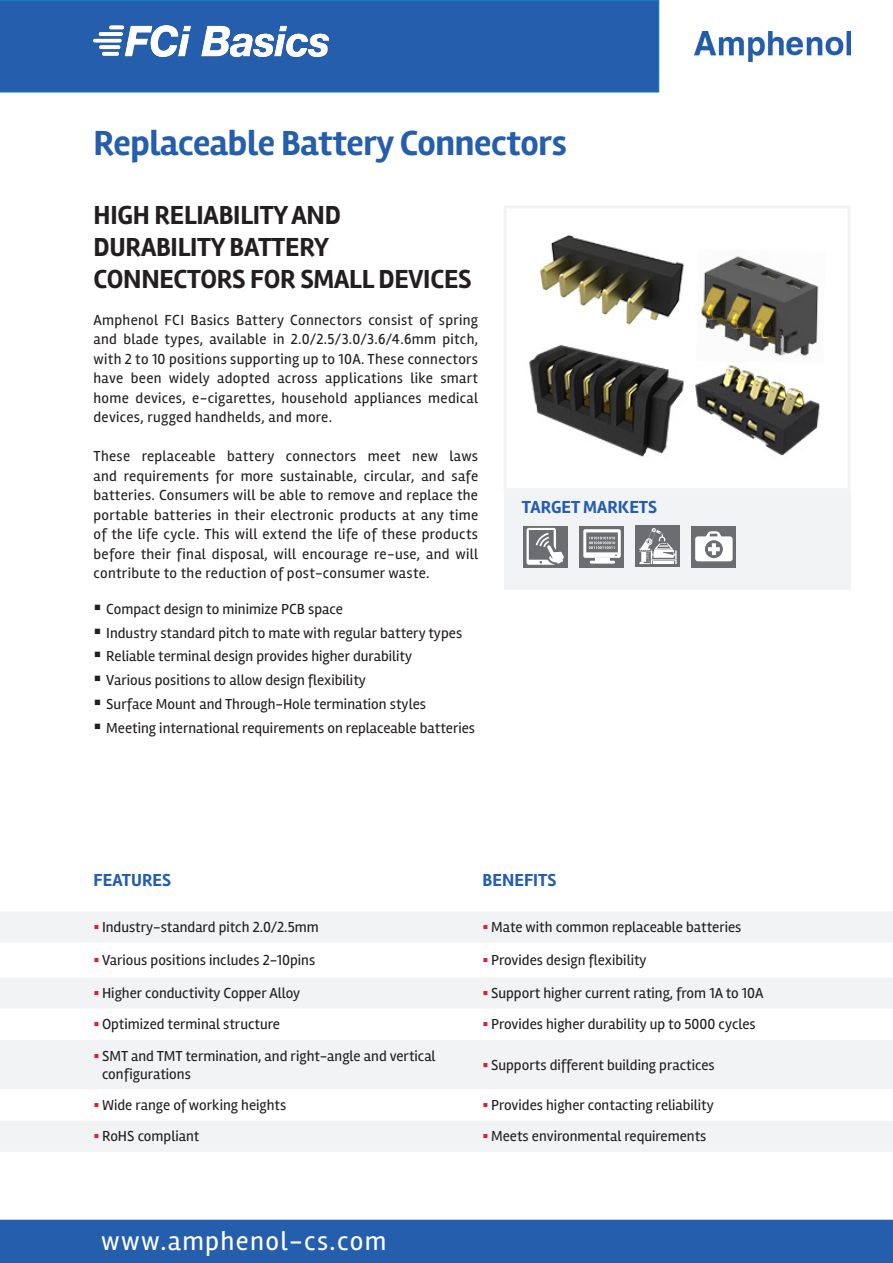
<style>
.page{position:relative;width:893px;height:1263px;background:#fff}
.page>*{position:absolute;margin:0;border:0;box-sizing:border-box;transform-origin:0 0}
.t1{font:700 36px "Rambla";letter-spacing:-.01em;color:#245eac}
.t2{font:700 27px/32.4px "Rambla";letter-spacing:-.01em;color:#231f20}
.t3{font:27px "Rambla";letter-spacing:.05em;color:#fff}
.t4{font:700 18px "Rambla";color:#245eac}
.t5{font:15px/19.5px "Rambla";color:#231f20;text-align:justify}
.s1{color:#e51836}
</style>
<div class="page">
<div style="left:0;top:0;width:659px;height:92px;background:#245eac"></div>
<div style="left:0;top:1220px;width:893px;height:43px;background:#245eac"></div>
<img style="left:695px;top:32px;width:155px;height:30px">
<img style="left:529px;top:234px;width:291px;height:223px">
<div style="left:504px;top:206px;width:346px;height:285px;border:3px solid #f2f3f4"></div>
<div style="left:504px;top:491px;width:346px;height:99px;background:#f2f3f4"></div>
<div style="left:523px;top:526px;width:45px;height:42px;background:#6c6d70"></div>
<svg style="left:526px;top:528px;width:38px;height:37px"></svg>
<div style="left:691px;top:526px;width:45px;height:42px;background:#6c6d70"></div>
<svg style="left:695px;top:531px;width:38px;height:30px"></svg>
<div style="left:579px;top:526px;width:45px;height:42px;background:#6c6d70"></div>
<hr style="left:590px;top:561px;width:25px;height:3px;background:#fff">
<svg style="left:583px;top:529px;width:38px;height:32px"></svg>
<img style="left:94px;top:25px;width:234px;height:31px">
<div style="left:0;top:912px;width:893px;height:240px;background:#f2f3f4"></div>
<svg style="left:0;top:943px;width:893px;height:177px"></svg>
<div style="left:635px;top:526px;width:45px;height:41px;background:#6c6d70"></div>
<svg style="left:639px;top:528px;width:38px;height:36px"></svg>
<p class="t1" style="left:94px;top:121px;width:475px">Replaceable Battery Connectors</p>
<p class="t2" style="left:94px;top:199px;width:380px">HIGH RELIABILITY AND<br>DURABILITY BATTERY<br>CONNECTORS FOR SMALL DEVICES</p>
<p class="t5" style="left:94px;top:310px;width:386px">Amphenol FCI Basics Battery Connectors consist of spring and blade types, available in 2.0/2.5/3.0/3.6/4.6mm pitch, with 2 to 10 positions supporting up to 10A. These connectors have been widely adopted across applications like smart home devices, e-cigarettes, household appliances medical devices, rugged handhelds, and more.</p>
<p class="t5" style="left:94px;top:446px;width:386px">These replaceable battery connectors meet new laws and requirements for more sustainable, circular, and safe batteries. Consumers will be able to remove and replace the portable batteries in their electronic products at any time of the life cycle. This will extend the life of these products before their final disposal, will encourage re-use, and will contribute to the reduction of post-consumer waste.</p>
<p class="t5" style="left:94px;top:599px;width:251px">▪ Compact design to minimize PCB space</p>
<p class="t5" style="left:94px;top:623px;width:370px">▪ Industry standard pitch to mate with regular battery types</p>
<p class="t5" style="left:94px;top:646px;width:320px">▪ Reliable terminal design provides higher durability</p>
<p class="t5" style="left:94px;top:670px;width:274px">▪ Various positions to allow design flexibility</p>
<p class="t5" style="left:94px;top:694px;width:334px">▪ Surface Mount and Through-Hole termination styles</p>
<p class="t5" style="left:94px;top:718px;width:383px">▪ Meeting international requirements on replaceable batteries</p>
<p class="t4" style="left:522px;top:497px;width:137px">TARGET MARKETS</p>
<p class="t4" style="left:94px;top:869px;width:79px">FEATURES</p>
<p class="t4" style="left:483px;top:869px;width:75px">BENEFITS</p>
<p class="t5" style="left:94px;top:917px;width:227px"><span class="s1">▪</span> Industry-standard pitch 2.0/2.5mm</p>
<p class="t5" style="left:483px;top:917px;width:260px"><span class="s1">▪</span> Mate with common replaceable batteries</p>
<p class="t5" style="left:94px;top:950px;width:223px"><span class="s1">▪</span> Various positions includes 2-10pins</p>
<p class="t5" style="left:483px;top:950px;width:166px"><span class="s1">▪</span> Provides design flexibility</p>
<p class="t5" style="left:94px;top:983px;width:208px"><span class="s1">▪</span> Higher conductivity Copper Alloy</p>
<p class="t5" style="left:483px;top:983px;width:282px"><span class="s1">▪</span> Support higher current rating, from 1A to 10A</p>
<p class="t5" style="left:94px;top:1014px;width:188px"><span class="s1">▪</span> Optimized terminal structure</p>
<p class="t5" style="left:483px;top:1014px;width:275px"><span class="s1">▪</span> Provides higher durability up to 5000 cycles</p>
<p class="t5" style="left:102px;top:1046px;width:335px;line-height:18px;text-indent:-9px"><span class="s1">▪</span> SMT and TMT termination, and right-angle and vertical configurations</p>
<p class="t5" style="left:483px;top:1055px;width:234px"><span class="s1">▪</span> Supports different building practices</p>
<p class="t5" style="left:94px;top:1095px;width:194px"><span class="s1">▪</span> Wide range of working heights</p>
<p class="t5" style="left:483px;top:1095px;width:233px"><span class="s1">▪</span> Provides higher contacting reliability</p>
<p class="t5" style="left:94px;top:1126px;width:107px"><span class="s1">▪</span> RoHS compliant</p>
<p class="t5" style="left:483px;top:1126px;width:225px"><span class="s1">▪</span> Meets environmental requirements</p>
<h2 class="t3" style="left:101px;top:1224px;width:287px">www.amphenol-cs.com</h2>
</div>
